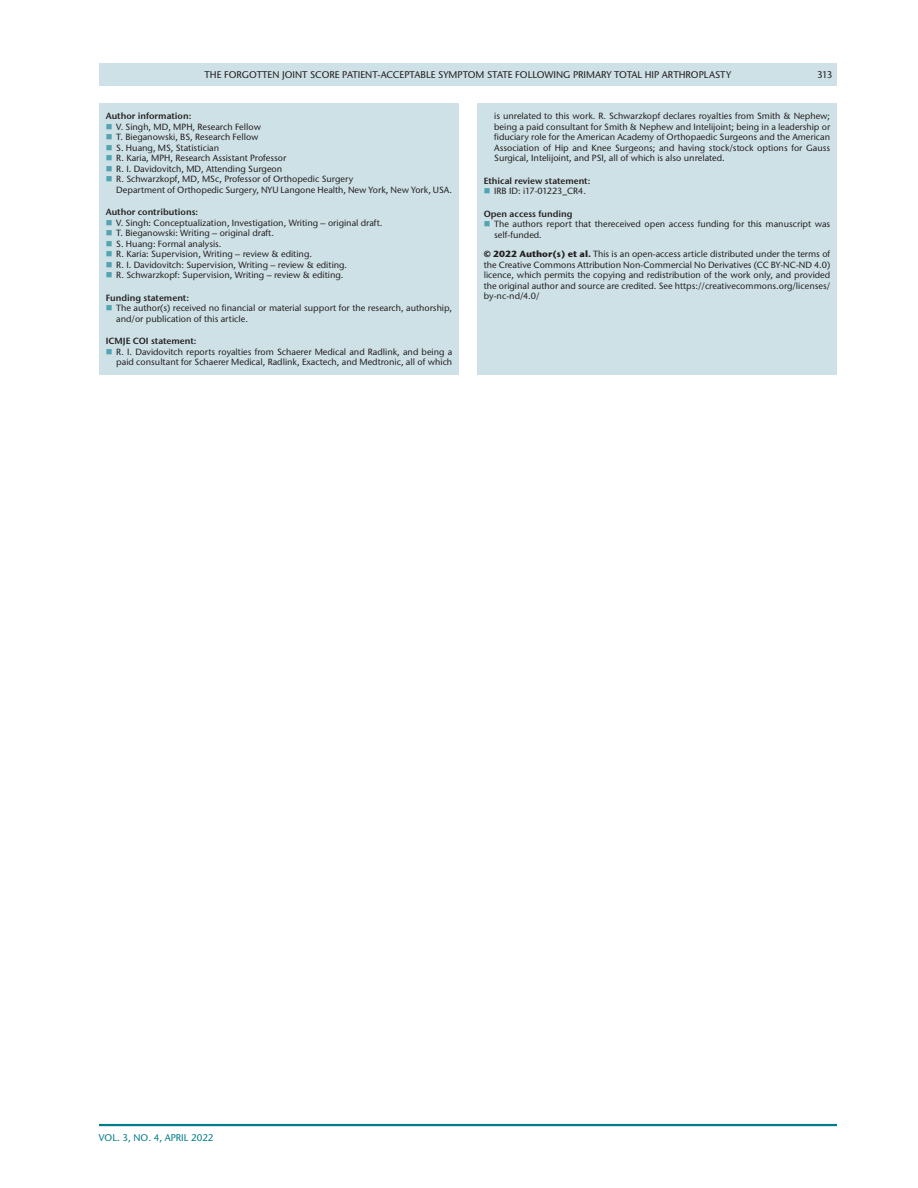
<style>
.page{position:relative;width:918px;height:1188px;background:#fff}
.page>*{position:absolute;margin:0;border:0;box-sizing:border-box;transform-origin:0 0}
.t1{font:500 9.75px "Stone Sans ITC Pro";color:#231f20}
.t2{font:500 9.75px "Stone Sans ITC Pro";color:#007c89}
.t3{font:500 9px/10.5px "Stone Sans ITC Pro";color:#231f20}
.t4{font:600 9px "Stone Sans ITC Pro";color:#231f20}
.s1{font-weight:700}
</style>
<div class="page">
<hr style="left:99px;top:1124px;width:738px;height:2px;background:#007c89">
<div style="left:99px;top:63px;width:738px;height:23px;background:#cee1e6"></div>
<div style="left:99px;top:104px;width:360px;height:271px;background:#cee1e6"></div>
<div style="left:477px;top:104px;width:360px;height:271px;background:#cee1e6"></div>
<p class="t1" style="left:205px;top:68px;width:528px">THE FORGOTTEN JOINT SCORE PATIENT-ACCEPTABLE SYMPTOM STATE FOLLOWING PRIMARY TOTAL HIP ARTHROPLASTY</p>
<p class="t1" style="left:817px;top:68px;width:17px">313</p>
<p class="t4" style="left:106px;top:110px;width:87px">Author information:</p>
<p class="t3" style="left:116px;top:121px;width:337px">V. Singh, MD, MPH, Research Fellow<br>T. Bieganowski, BS, Research Fellow<br>S. Huang, MS, Statistician<br>R. Karia, MPH, Research Assistant Professor<br>R. I. Davidovitch, MD, Attending Surgeon<br>R. Schwarzkopf, MD, MSc, Professor of Orthopedic Surgery<br>Department of Orthopedic Surgery, NYU Langone Health, New York, New York, USA.</p>
<p class="t4" style="left:106px;top:206px;width:94px">Author contributions:</p>
<p class="t3" style="left:116px;top:217px;width:268px">V. Singh: Conceptualization, Investigation, Writing – original draft.<br>T. Bieganowski: Writing – original draft.<br>S. Huang: Formal analysis.<br>R. Karia: Supervision, Writing – review &amp; editing.<br>R. I. Davidovitch: Supervision, Writing – review &amp; editing.<br>R. Schwarzkopf: Supervision, Writing – review &amp; editing.</p>
<p class="t4" style="left:106px;top:292px;width:85px">Funding statement:</p>
<p class="t3" style="left:116px;top:303px;width:337px">The author(s) received no financial or material support for the research, authorship, and/or publication of this article.</p>
<p class="t4" style="left:106px;top:335px;width:92px">ICMJE COI statement:</p>
<p class="t3" style="left:116px;top:346px;width:338px">R. I. Davidovitch reports royalties from Schaerer Medical and Radlink, and being a paid consultant for Schaerer Medical, Radlink, Exactech, and Medtronic, all of which</p>
<p class="t3" style="left:494px;top:111px;width:337px;text-align:justify">is unrelated to this work. R. Schwarzkopf declares royalties from Smith &amp; Nephew; being a paid consultant for Smith &amp; Nephew and Intelijoint; being in a leadership or fiduciary role for the American Academy of Orthopaedic Surgeons and the American Association of Hip and Knee Surgeons; and having stock/stock options for Gauss Surgical, Intelijoint, and PSI, all of which is also unrelated.</p>
<p class="t4" style="left:484px;top:175px;width:108px">Ethical review statement:</p>
<p class="t3" style="left:494px;top:186px;width:93px">IRB ID: i17-01223_CR4.</p>
<p class="t4" style="left:484px;top:208px;width:90px">Open access funding</p>
<p class="t3" style="left:494px;top:219px;width:338px">The authors report that thereceived open access funding for this manuscript was self-funded.</p>
<p class="t3" style="left:484px;top:249px;width:348px;text-align:justify"><span class="s1">© 2022 Author(s) et al.</span> This is an open-access article distributed under the terms of the Creative Commons Attribution Non-Commercial No Derivatives (CC BY-NC-ND 4.0) licence, which permits the copying and redistribution of the work only, and provided the original author and source are credited. See https://creativecommons.org/licenses/ by-nc-nd/4.0/</p>
<p class="t2" style="left:99px;top:1132px;width:116px">VOL. 3, NO. 4, APRIL 2022</p>
</div>
